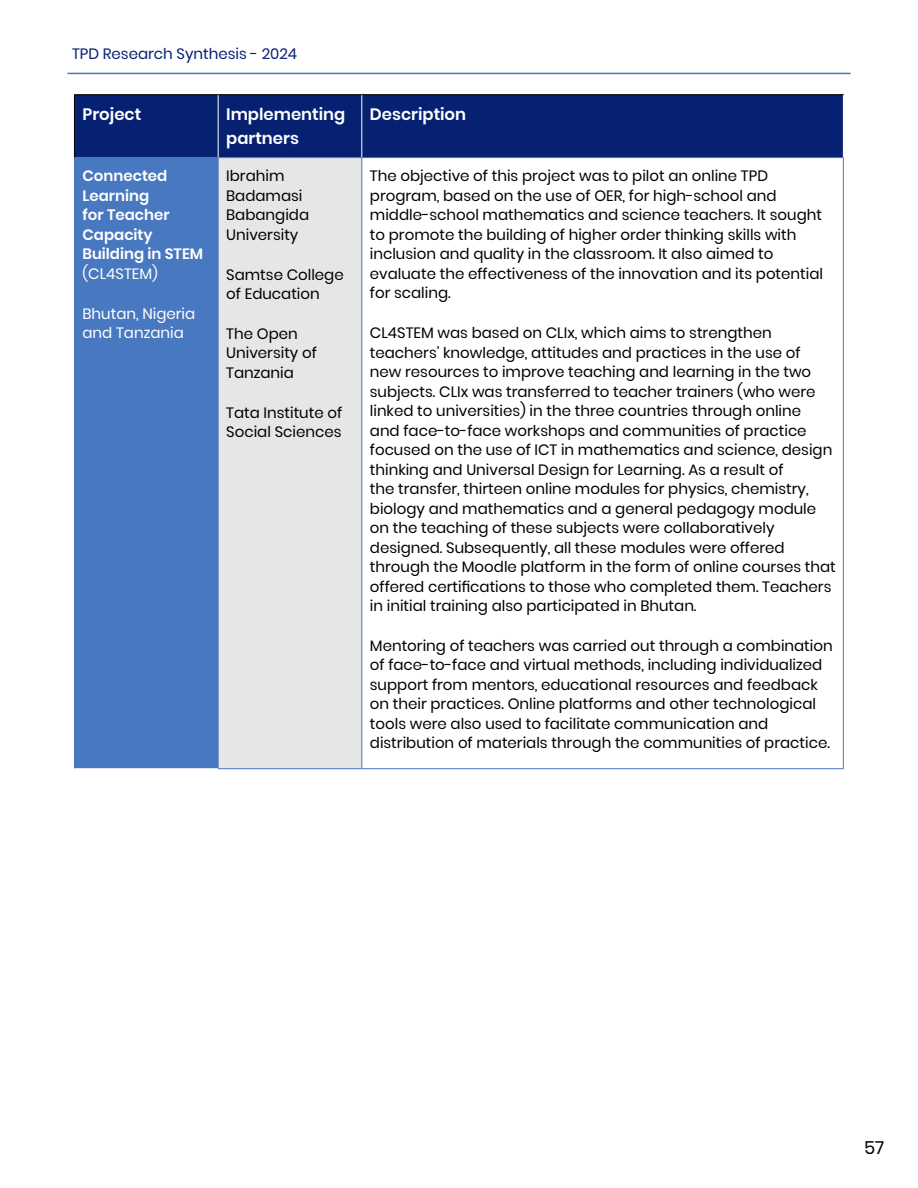
<style>
.page{position:relative;width:918px;height:1188px;background:#fff}
.page>*{position:absolute;margin:0;border:0;box-sizing:border-box;transform-origin:0 0}
.t1{font:18px "Poppins";color:#000}
.t2{font:600 16.5px/24px "Poppins";color:#fff}
.t3{font:15px/19.5px "Poppins";color:#000}
.t4{font:600 15px/19.5px "Poppins";color:#fff}
.t5{font:15px/19.5px "Poppins";color:#fff}
.t6{font:15px "Poppins";color:#062172}
</style>
<div class="page">
<hr style="left:68px;top:73px;width:782px;height:1px;background:#4878c0">
<div style="left:75px;top:95px;width:768px;height:62px;background:#062172"></div>
<div style="left:74px;top:158px;width:144px;height:611px;background:#4878c0"></div>
<div style="left:218px;top:158px;width:144px;height:611px;background:#e7e6e6"></div>
<hr style="left:218px;top:95px;width:1px;height:62px;background:#fff">
<hr style="left:361px;top:95px;width:1px;height:62px;background:#fff">
<hr style="left:74px;top:157px;width:144px;height:1px;background:#4878c0">
<hr style="left:218px;top:157px;width:144px;height:1px;background:#4878c0">
<hr style="left:218px;top:158px;width:1px;height:611px;background:#4878c0">
<hr style="left:362px;top:157px;width:482px;height:1px;background:#4878c0">
<hr style="left:362px;top:158px;width:1px;height:611px;background:#4878c0">
<hr style="left:843px;top:158px;width:1px;height:611px;background:#4878c0">
<hr style="left:218px;top:768px;width:144px;height:1px;background:#4878c0">
<hr style="left:362px;top:768px;width:482px;height:1px;background:#4878c0">
<hr style="left:74px;top:94px;width:144px;height:1px;background:#000">
<hr style="left:74px;top:95px;width:1px;height:62px;background:#000">
<hr style="left:218px;top:94px;width:144px;height:1px;background:#000">
<hr style="left:362px;top:94px;width:482px;height:1px;background:#000">
<hr style="left:74px;top:768px;width:144px;height:1px;background:#fff">
<p class="t6" style="left:72px;top:45px;width:227px">TPD Research Synthesis - 2024</p>
<p class="t2" style="left:83px;top:102px;width:60px">Project</p>
<p class="t2" style="left:226px;top:102px;width:121px">Implementing partners</p>
<p class="t2" style="left:370px;top:102px;width:98px">Description</p>
<p class="t4" style="left:83px;top:167px;width:122px">Connected<br>Learning<br>for Teacher<br>Capacity<br>Building in STEM</p>
<p class="t5" style="left:83px;top:264px;width:77px">(CL4STEM)</p>
<p class="t5" style="left:83px;top:304px;width:114px">Bhutan, Nigeria and Tanzania</p>
<p class="t3" style="left:370px;top:167px;width:455px">The objective of this project was to pilot an online TPD program, based on the use of OER, for high-school and middle-school mathematics and science teachers. It sought to promote the building of higher order thinking skills with inclusion and quality in the classroom. It also aimed to evaluate the effectiveness of the innovation and its potential for scaling.</p>
<p class="t3" style="left:370px;top:323px;width:467px">CL4STEM was based on CLIx, which aims to strengthen teachers’ knowledge, attitudes and practices in the use of new resources to improve teaching and learning in the two subjects. CLIx was transferred to teacher trainers (who were linked to universities) in the three countries through online<br>and face-to-face workshops and communities of practice focused on the use of ICT in mathematics and science, design thinking and Universal Design for Learning. As a result of<br>the transfer, thirteen online modules for physics, chemistry, biology and mathematics and a general pedagogy module on the teaching of these subjects were collaboratively designed. Subsequently, all these modules were offered through the Moodle platform in the form of online courses that offered certifications to those who completed them. Teachers in initial training also participated in Bhutan.</p>
<p class="t3" style="left:370px;top:636px;width:464px">Mentoring of teachers was carried out through a combination of face-to-face and virtual methods, including individualized support from mentors, educational resources and feedback on their practices. Online platforms and other technological tools were also used to facilitate communication and distribution of materials through the communities of practice.</p>
<p class="t3" style="left:226px;top:167px;width:84px">Ibrahim<br>Badamasi<br>Babangida<br>University</p>
<p class="t3" style="left:226px;top:265px;width:119px">Samtse College of Education</p>
<p class="t3" style="left:226px;top:324px;width:92px">The Open<br>University of<br>Tanzania</p>
<p class="t3" style="left:226px;top:403px;width:117px">Tata Institute of<br>Social Sciences</p>
<p class="t1" style="left:864px;top:1138px;width:22px">57</p>
</div>
